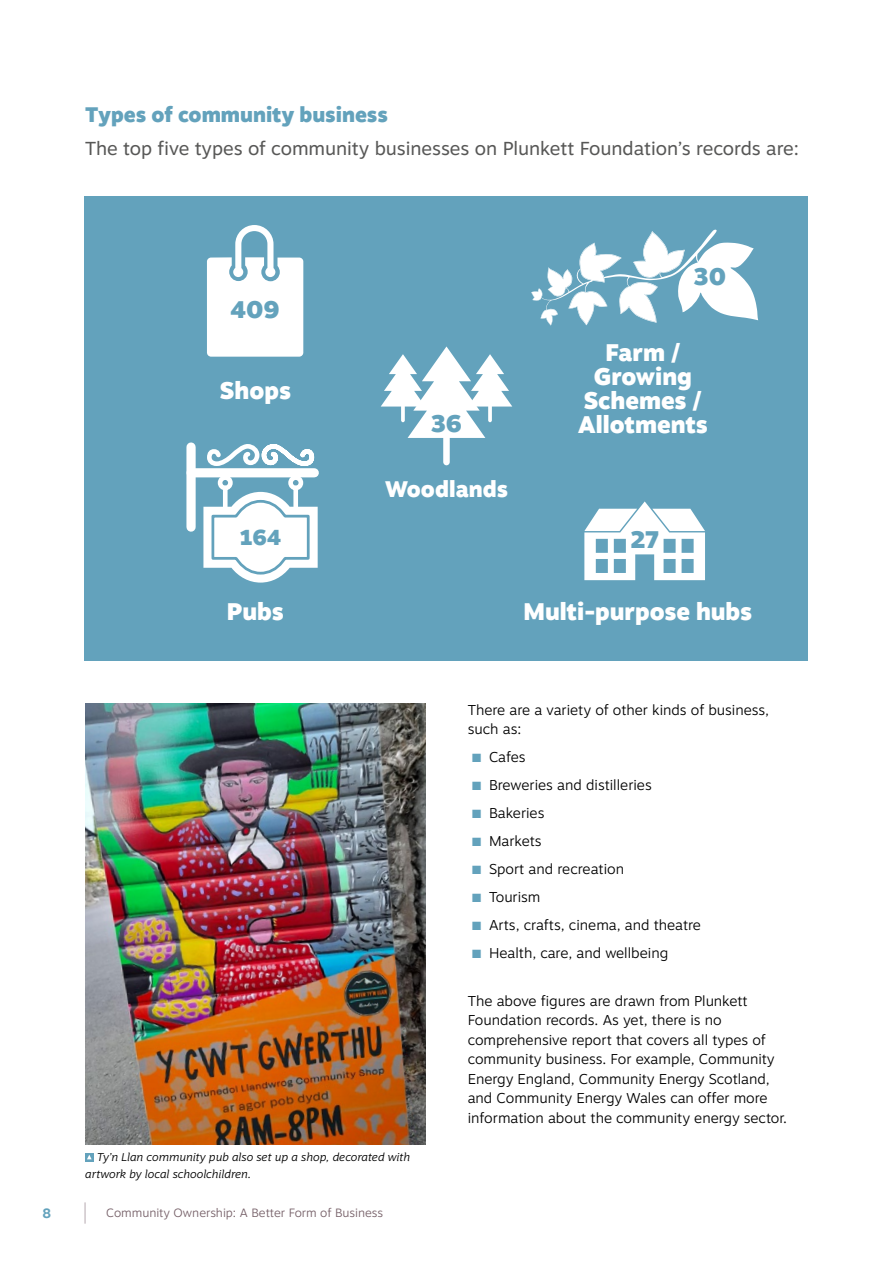
<style>
.page{position:relative;width:893px;height:1263px;background:#fff}
.page>*{position:absolute;margin:0;border:0;box-sizing:border-box;transform-origin:0 0}
.t1{font:900 24px/24px "Motiva Sans";color:#fff;text-align:center}
.t2{font:900 24px "Motiva Sans";color:#63a2bc}
.t3{font:900 22.5px "Motiva Sans";color:#fff}
.t4{font:900 21.6px "Motiva Sans";color:#63a2bc}
.t5{font:900 21px "Motiva Sans";color:#63a2bc}
.t6{font:18.75px "Motiva Sans";color:#575756}
.t7{font:300 14.25px/19.5px "Motiva Sans";color:#000}
.t8{font:700 13.5px "Motiva Sans";color:#63a2bc}
.t9{font:300 12px "Motiva Sans";color:#766068}
.Footnote{font:italic 300 11.25px/16.5px "Motiva Sans";color:#000}
.s1{color:#63a2bc}
</style>
<div class="page">
<div style="left:85px;top:196px;width:723px;height:465px;background:#63a2bc"></div>
<svg style="left:207px;top:225px;width:97px;height:132px"></svg>
<div style="left:191px;top:468px;width:123px;height:9px;background:#fff"></div>
<div style="left:186px;top:447px;width:10px;height:80px;background:#fff"></div>
<svg style="left:203px;top:444px;width:115px;height:139px"></svg>
<svg style="left:381px;top:346px;width:131px;height:119px"></svg>
<svg style="left:531px;top:229px;width:227px;height:97px"></svg>
<img style="left:85px;top:704px;width:341px;height:440px">
<svg style="left:584px;top:501px;width:121px;height:79px"></svg>
<svg style="left:85px;top:1153px;width:9px;height:8px"></svg>
<svg style="left:87px;top:1155px;width:5px;height:4px"></svg>
<svg style="left:85px;top:1202px;width:1px;height:22px"></svg>
<h2 class="t5" style="left:85px;top:99px;width:304px">Types of community business</h2>
<p class="t6" style="left:85px;top:134px;width:715px">The top five types of community businesses on Plunkett Foundation’s records are:</p>
<p class="t2" style="left:230px;top:292px;width:51px">409</p>
<p class="t1" style="left:220px;top:378px;width:73px">Shops</p>
<p class="t4" style="left:239px;top:521px;width:44px">164</p>
<p class="t1" style="left:227px;top:599px;width:58px">Pubs</p>
<p class="t2" style="left:694px;top:258px;width:34px">30</p>
<p class="t2" style="left:431px;top:406px;width:32px">36</p>
<p class="t3" style="left:385px;top:472px;width:124px">Woodlands</p>
<p class="t1" style="left:578px;top:340px;width:132px">Farm /<br>Growing<br>Schemes /<br>Allotments</p>
<p class="t2" style="left:630px;top:522px;width:30px">27</p>
<p class="t1" style="left:523px;top:599px;width:230px">Multi-purpose hubs</p>
<p class="t7" style="left:468px;top:699px;width:303px">There are a variety of other kinds of business, such as:</p>
<p class="t7" style="left:472px;top:747px;width:55px"><span class="s1">■</span> Cafes</p>
<p class="t7" style="left:472px;top:775px;width:181px"><span class="s1">■</span> Breweries and distilleries</p>
<p class="t7" style="left:472px;top:803px;width:74px"><span class="s1">■</span> Bakeries</p>
<p class="t7" style="left:472px;top:831px;width:71px"><span class="s1">■</span> Markets</p>
<p class="t7" style="left:472px;top:859px;width:154px"><span class="s1">■</span> Sport and recreation</p>
<p class="t7" style="left:472px;top:887px;width:70px"><span class="s1">■</span> Tourism</p>
<p class="t7" style="left:472px;top:915px;width:230px"><span class="s1">■</span> Arts, crafts, cinema, and theatre</p>
<p class="t7" style="left:472px;top:943px;width:198px"><span class="s1">■</span> Health, care, and wellbeing</p>
<p class="t7" style="left:468px;top:990px;width:321px">The above figures are drawn from Plunkett Foundation records. As yet, there is no comprehensive report that covers all types of community business. For example, Community Energy England, Community Energy Scotland, and Community Energy Wales can offer more information about the community energy sector.</p>
<p class="Footnote" style="left:85px;top:1149px;width:327px;text-indent:12px">Ty’n Llan community pub also set up a shop, decorated with artwork by local schoolchildren.</p>
<p class="t8" style="left:43px;top:1203px;width:10px">8</p>
<p class="t9" style="left:106px;top:1204px;width:278px">Community Ownership: A Better Form of Business</p>
</div>
